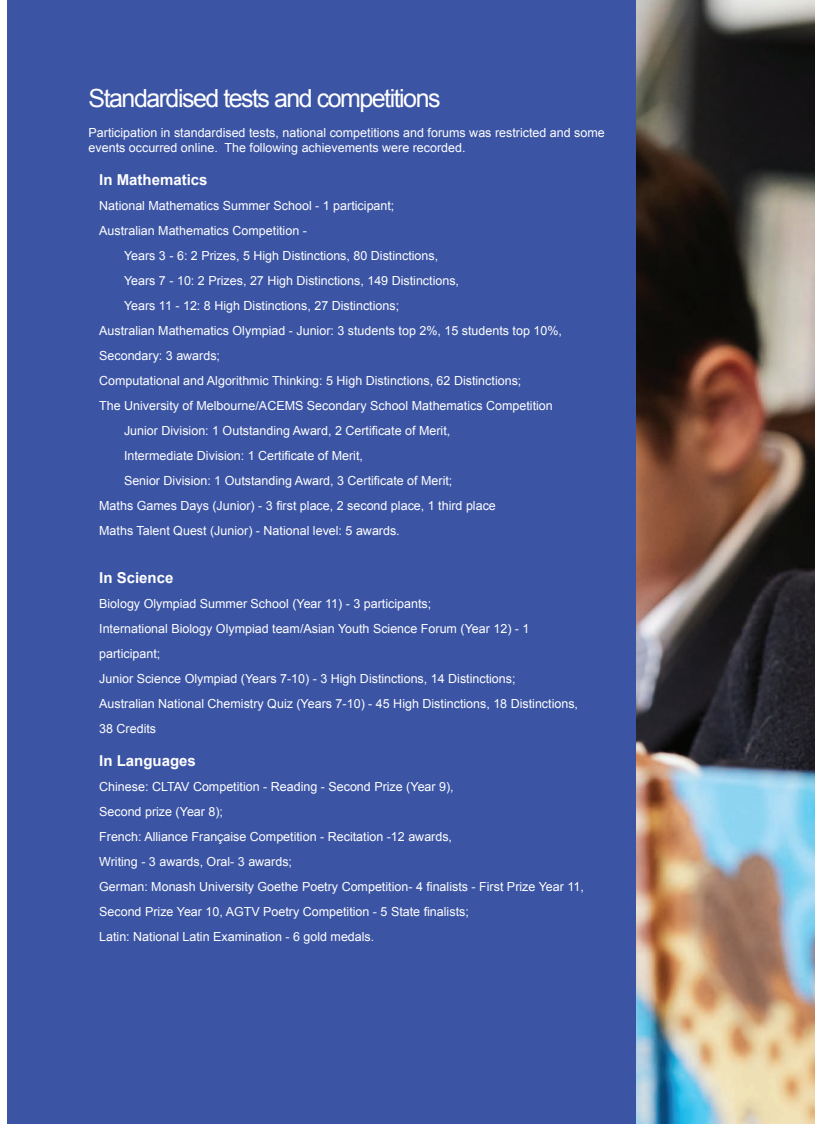
<style>
.page{position:relative;width:815px;height:1124px;background:#fff}
.page>*{position:absolute;margin:0;border:0;box-sizing:border-box;transform-origin:0 0}
.t1{font:25px "Arial";letter-spacing:-.06em;color:#fff}
.t2{font:700 15px "Arial";color:#fff}
.t3{font:12.5px/25px "Arial";color:#fff}
</style>
<div class="page">
<div style="left:7px;top:0;width:652px;height:1122px;background:#3b54a4"></div>
<img style="left:636px;top:0;width:179px;height:1123px">
<h1 class="t1" style="left:89px;top:82px;width:353px">Standardised tests and competitions</h1>
<p class="t3" style="left:89px;top:125px;width:518px;line-height:15px">Participation in standardised tests, national competitions and forums was restricted and some events occurred online. The following achievements were recorded.</p>
<p class="t2" style="left:99px;top:170px;width:110px">In Mathematics</p>
<p class="t3" style="left:99px;top:193px;width:297px">National Mathematics Summer School - 1 participant;<br>Australian Mathematics Competition -</p>
<p class="t3" style="left:124px;top:243px;width:316px">Years 3 - 6: 2 Prizes, 5 High Distinctions, 80 Distinctions,</p>
<p class="t3" style="left:124px;top:268px;width:337px">Years 7 - 10: 2 Prizes, 27 High Distinctions, 149 Distinctions,</p>
<p class="t3" style="left:124px;top:293px;width:277px">Years 11 - 12: 8 High Distinctions, 27 Distinctions;</p>
<p class="t3" style="left:99px;top:318px;width:464px">Australian Mathematics Olympiad - Junior: 3 students top 2%, 15 students top 10%,</p>
<p class="t3" style="left:99px;top:343px;width:122px">Secondary: 3 awards;</p>
<p class="t3" style="left:99px;top:368px;width:424px">Computational and Algorithmic Thinking: 5 High Distinctions, 62 Distinctions;</p>
<p class="t3" style="left:99px;top:393px;width:455px">The University of Melbourne/ACEMS Secondary School Mathematics Competition</p>
<p class="t3" style="left:124px;top:418px;width:328px">Junior Division: 1 Outstanding Award, 2 Certificate of Merit,</p>
<p class="t3" style="left:124px;top:443px;width:240px">Intermediate Division: 1 Certificate of Merit,</p>
<p class="t3" style="left:124px;top:468px;width:330px">Senior Division: 1 Outstanding Award, 3 Certificate of Merit;</p>
<p class="t3" style="left:99px;top:493px;width:398px">Maths Games Days (Junior) - 3 first place, 2 second place, 1 third place</p>
<p class="t3" style="left:99px;top:518px;width:302px">Maths Talent Quest (Junior) - National level: 5 awards.</p>
<p class="t2" style="left:99px;top:568px;width:76px">In Science</p>
<p class="t3" style="left:99px;top:591px;width:480px">Biology Olympiad Summer School (Year 11) - 3 participants;<br>International Biology Olympiad team/Asian Youth Science Forum (Year 12) - 1 participant;<br>Junior Science Olympiad (Years 7-10) - 3 High Distinctions, 14 Distinctions;<br>Australian National Chemistry Quiz (Years 7-10) - 45 High Distinctions, 18 Distinctions, 38 Credits</p>
<p class="t2" style="left:99px;top:751px;width:98px">In Languages</p>
<p class="t3" style="left:99px;top:774px;width:486px">Chinese: CLTAV Competition - Reading - Second Prize (Year 9),<br>Second prize (Year 8);<br>French: Alliance Française Competition - Recitation -12 awards,<br>Writing - 3 awards, Oral- 3 awards;<br>German: Monash University Goethe Poetry Competition- 4 finalists - First Prize Year 11, Second Prize Year 10, AGTV Poetry Competition - 5 State finalists;<br>Latin: National Latin Examination - 6 gold medals.</p>
</div>
